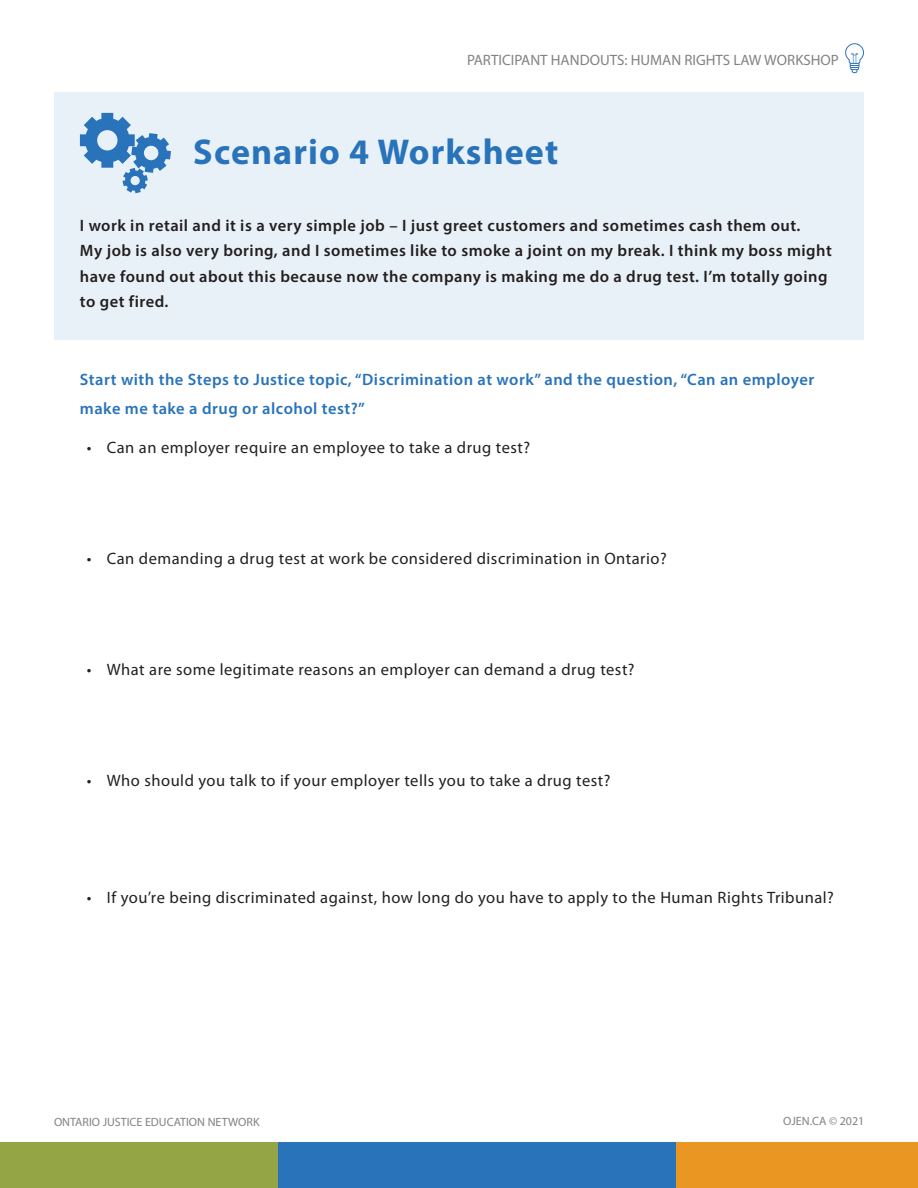
<style>
.page{position:relative;width:918px;height:1188px;background:#fff}
.page>*{position:absolute;margin:0;border:0;box-sizing:border-box;transform-origin:0 0}
.Blue_scenario_title{font:700 36px "Myriad Pro";letter-spacing:.03em;color:#2873ba}
.t1{font:16.5px "Myriad Pro";letter-spacing:.03em;color:#231f20}
.Demonstration_scenar{font:600 16.5px/25.5px "Myriad Pro";letter-spacing:.03em;color:#231f20}
.t2{font:600 16.5px/28.5px "Myriad Pro";letter-spacing:.03em;color:#2873ba}
.t3{font:15px "Myriad Pro";color:#808285}
.t4{font:12px "Myriad Pro";color:#808285}
</style>
<div class="page">
<div style="left:0;top:1142px;width:295px;height:46px;background:#94a545"></div>
<div style="left:658px;top:1142px;width:260px;height:46px;background:#e99722"></div>
<div style="left:278px;top:1142px;width:397px;height:46px;background:#2873ba"></div>
<div style="left:54px;top:92px;width:810px;height:248px;background:#e9f1f8"></div>
<svg style="left:80px;top:113px;width:91px;height:80px"></svg>
<svg style="left:845px;top:43px;width:19px;height:30px"></svg>
<p class="t3" style="left:467px;top:51px;width:373px">PARTICIPANT HANDOUTS: HUMAN RIGHTS LAW WORKSHOP</p>
<p class="Blue_scenario_title" style="left:193px;top:129px;width:366px">Scenario 4 Worksheet</p>
<p class="Demonstration_scenar" style="left:80px;top:212px;width:753px">I work in retail and it is a very simple job – I just greet customers and sometimes cash them out.<br>My job is also very boring, and I sometimes like to smoke a joint on my break. I think my boss might have found out about this because now the company is making me do a drug test. I’m totally going to get fired.</p>
<p class="t2" style="left:80px;top:365px;width:736px">Start with the Steps to Justice topic, “Discrimination at work” and the question, “Can an employer make me take a drug or alcohol test?”</p>
<p class="t1" style="left:87px;top:437px;width:445px">• Can an employer require an employee to take a drug test?</p>
<p class="t1" style="left:87px;top:548px;width:582px">• Can demanding a drug test at work be considered discrimination in Ontario?</p>
<p class="t1" style="left:87px;top:659px;width:550px">• What are some legitimate reasons an employer can demand a drug test?</p>
<p class="t1" style="left:87px;top:770px;width:525px">• Who should you talk to if your employer tells you to take a drug test?</p>
<p class="t1" style="left:87px;top:887px;width:749px">• If you’re being discriminated against, how long do you have to apply to the Human Rights Tribunal?</p>
<p class="t4" style="left:54px;top:1115px;width:207px">ONTARIO JUSTICE EDUCATION NETWORK</p>
<p class="t4" style="left:783px;top:1114px;width:83px">OJEN.CA © 2021</p>
</div>
